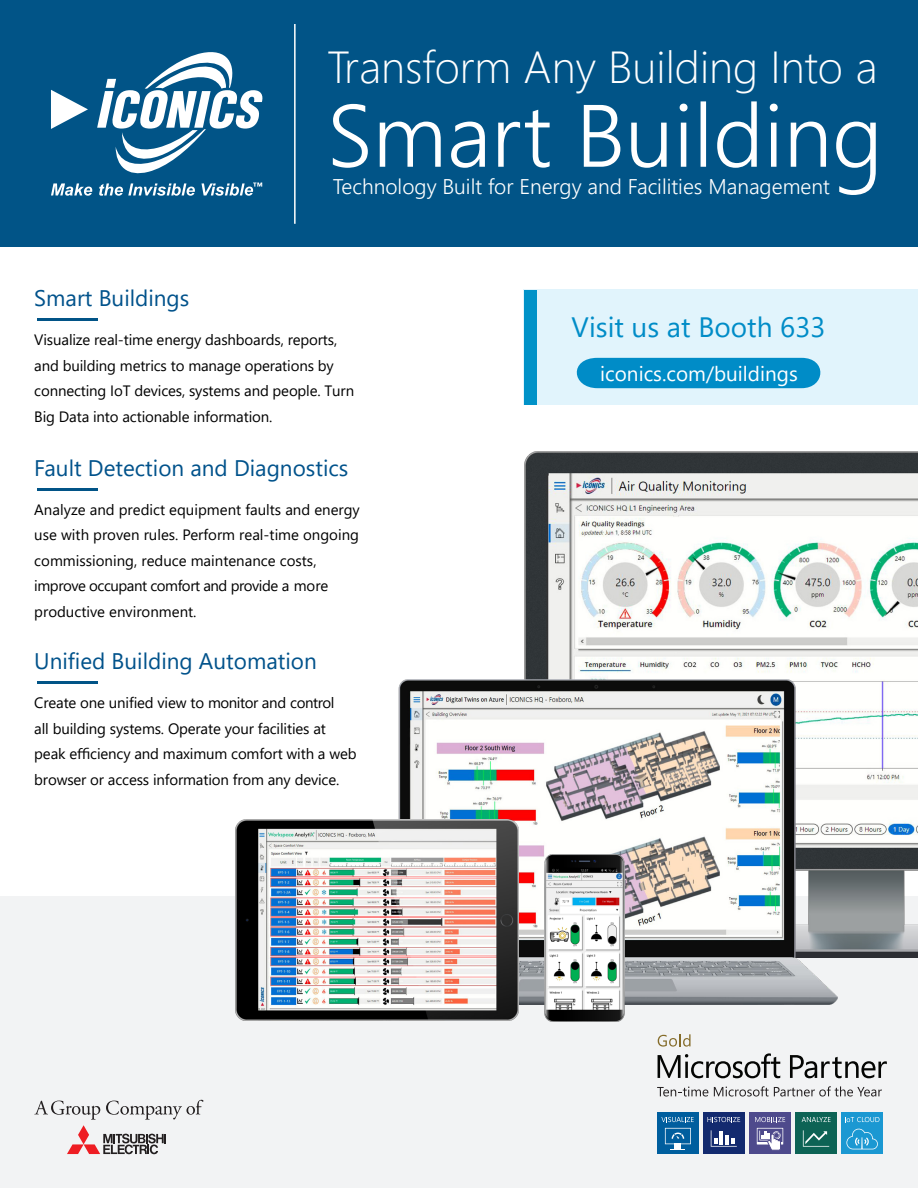
<style>
.page{position:relative;width:918px;height:1188px;background:#fff}
.page>*{position:absolute;margin:0;border:0;box-sizing:border-box;transform-origin:0 0}
.t1{font:300 44.7px "Segoe UI";color:#fff}
.t2{font:28.05px "Segoe UI";color:#008cc7}
.subhead{font:22.5px "Segoe UI";color:#00528b}
.t3{font:300 21.15px "Segoe UI";color:#fff}
.t4{font:20.7px "Segoe UI";color:#fff}
.subhead-2{font:15px/25.5px "Segoe UI";letter-spacing:-.01em;color:#000}
</style>
<div class="page">
<div style="left:0;top:896px;width:918px;height:292px;background:#f2f3f4"></div>
<div style="left:0;top:0;width:918px;height:246px;background:#015487"></div>
<svg style="left:333px;top:101px;width:543px;height:94px"></svg>
<div style="left:657px;top:1113px;width:42px;height:41px;background:#005e9e"></div>
<div style="left:703px;top:1113px;width:42px;height:41px;background:#132a6f"></div>
<svg style="left:707px;top:1117px;width:33px;height:5px"></svg>
<svg style="left:711px;top:1130px;width:26px;height:17px"></svg>
<div style="left:749px;top:1113px;width:42px;height:41px;background:#4e4a8c"></div>
<svg style="left:755px;top:1117px;width:30px;height:5px"></svg>
<svg style="left:757px;top:1128px;width:26px;height:23px"></svg>
<div style="left:795px;top:1113px;width:42px;height:41px;background:#0d6355"></div>
<svg style="left:802px;top:1117px;width:29px;height:5px"></svg>
<svg style="left:803px;top:1130px;width:26px;height:17px"></svg>
<div style="left:841px;top:1113px;width:42px;height:41px;background:#1b98d2"></div>
<svg style="left:845px;top:1117px;width:35px;height:5px"></svg>
<svg style="left:846px;top:1129px;width:32px;height:20px"></svg>
<svg style="left:665px;top:1128px;width:26px;height:22px"></svg>
<svg style="left:661px;top:1117px;width:33px;height:5px"></svg>
<svg style="left:658px;top:1053px;width:122px;height:25px"></svg>
<svg style="left:790px;top:1055px;width:97px;height:23px"></svg>
<svg style="left:658px;top:1034px;width:33px;height:13px"></svg>
<svg style="left:657px;top:1087px;width:51px;height:10px"></svg>
<svg style="left:714px;top:1086px;width:168px;height:11px"></svg>
<hr style="left:294px;top:24px;width:2px;height:200px;background:#fff">
<svg style="left:34px;top:1100px;width:169px;height:54px"></svg>
<img style="left:524px;top:451px;width:394px;height:506px">
<img style="left:357px;top:679px;width:480px;height:326px">
<img style="left:544px;top:855px;width:80px;height:166px">
<img style="left:235px;top:820px;width:284px;height:200px">
<div style="left:524px;top:290px;width:394px;height:115px;background:#e1f4fc"></div>
<div style="left:576px;top:358px;width:245px;height:30px;background:#008cc7"></div>
<div style="left:524px;top:290px;width:13px;height:115px;background:#0092c8"></div>
<hr style="left:37px;top:319px;width:61px;height:2px;background:#015487">
<hr style="left:37px;top:488px;width:61px;height:2px;background:#015487">
<hr style="left:37px;top:682px;width:61px;height:2px;background:#015487">
<svg style="left:97px;top:52px;width:165px;height:122px"></svg>
<svg style="left:51px;top:90px;width:37px;height:39px"></svg>
<svg style="left:51px;top:183px;width:41px;height:13px"></svg>
<svg style="left:99px;top:183px;width:96px;height:13px"></svg>
<svg style="left:202px;top:183px;width:60px;height:13px"></svg>
<p class="t1" style="left:327px;top:25px;width:552px">Transform Any Building Into a</p>
<p class="t3" style="left:333px;top:167px;width:499px">Technology Built for Energy and Facilities Management</p>
<p class="subhead" style="left:34px;top:277px;width:157px">Smart Buildings</p>
<p class="subhead-2" style="left:34px;top:326px;width:321px">Visualize real-time energy dashboards, reports, and building metrics to manage operations by connecting IoT devices, systems and people. Turn Big Data into actionable information.</p>
<p class="subhead" style="left:34px;top:447px;width:316px">Fault Detection and Diagnostics</p>
<p class="subhead-2" style="left:34px;top:495px;width:327px">Analyze and predict equipment faults and energy use with proven rules. Perform real-time ongoing commissioning, reduce maintenance costs, improve occupant comfort and provide a more productive environment.</p>
<p class="subhead" style="left:34px;top:640px;width:284px">Unified Building Automation</p>
<p class="subhead-2" style="left:34px;top:689px;width:324px">Create one unified view to monitor and control<br>all building systems. Operate your facilities at peak efficiency and maximum comfort with a web browser or access information from any device.</p>
<p class="t2" style="left:572px;top:300px;width:255px">Visit us at Booth 633</p>
<p class="t4" style="left:600px;top:354px;width:199px">iconics.com/buildings</p>
</div>
